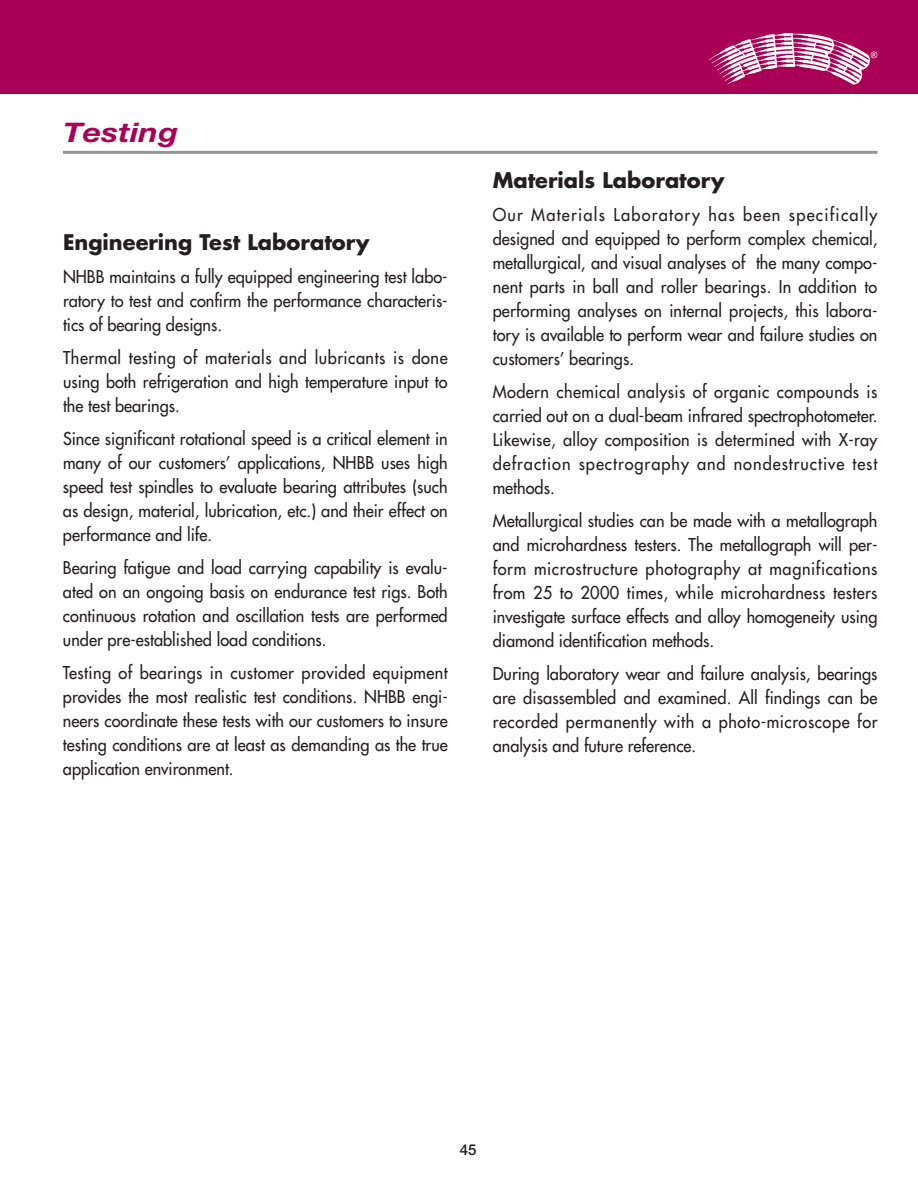
<style>
.page{position:relative;width:918px;height:1188px;background:#fff}
.page>*{position:absolute;margin:0;border:0;box-sizing:border-box;transform-origin:0 0}
.t1{font:italic 700 27px "Helvetica Neue";color:#a90156;scale:1.2 1}
.t2{font:700 21px "Futura";color:#231f20}
.t3{font:17.25px/24px "Futura";color:#231f20;text-align:justify;scale:.95 1}
.t4{font:500 15px "Helvetica Neue";color:#231f20}
</style>
<div class="page">
<div style="left:0;top:0;width:918px;height:94px;background:#a90156"></div>
<img style="left:709px;top:33px;width:169px;height:52px">
<hr style="left:63px;top:151px;width:815px;height:3px;background:#939598">
<h1 class="t1" style="left:63px;top:123px;width:97px">Testing</h1>
<p class="t2" style="left:63px;top:233px;width:308px">Engineering Test Laboratory</p>
<p class="t3" style="left:63px;top:266px;width:407px">NHBB maintains a fully equipped engineering test labo&shy;ratory to test and confirm the performance characteris&shy;tics of bearing designs.</p>
<p class="t3" style="left:63px;top:347px;width:407px">Thermal testing of materials and lubricants is done using both refrigeration and high temperature input to the test bearings.</p>
<p class="t3" style="left:63px;top:428px;width:407px">Since significant rotational speed is a critical element in many of our customers’ applications, NHBB uses high speed test spindles to evaluate bearing attributes (such as design, material, lubrication, etc.) and their effect on performance and life.</p>
<p class="t3" style="left:63px;top:557px;width:407px">Bearing fatigue and load carrying capability is evalu&shy;ated on an ongoing basis on endurance test rigs. Both continuous rotation and oscillation tests are performed under pre-established load conditions.</p>
<p class="t3" style="left:63px;top:662px;width:407px">Testing of bearings in customer provided equipment provides the most realistic test conditions. NHBB engi&shy;neers coordinate these tests with our customers to insure testing conditions are at least as demanding as the true application environment.</p>
<p class="t2" style="left:493px;top:171px;width:233px">Materials Laboratory</p>
<p class="t3" style="left:493px;top:204px;width:407px">Our Materials Laboratory has been specifically designed and equipped to perform complex chemical, metallurgical, and visual analyses of the many compo&shy;nent parts in ball and roller bearings. In addition to performing analyses on internal projects, this labora&shy;tory is available to perform wear and failure studies on customers’ bearings.</p>
<p class="t3" style="left:493px;top:381px;width:407px">Modern chemical analysis of organic compounds is carried out on a dual-beam infrared spectrophotometer.<br>Likewise, alloy composition is determined with X-ray defraction spectrography and nondestructive test methods.</p>
<p class="t3" style="left:493px;top:510px;width:407px">Metallurgical studies can be made with a metallograph and microhardness testers. The metallograph will per&shy;form microstructure photography at magnifications from 25 to 2000 times, while microhardness testers investigate surface effects and alloy homogeneity using diamond identification methods.</p>
<p class="t3" style="left:493px;top:663px;width:407px">During laboratory wear and failure analysis, bearings are disassembled and examined. All findings can be recorded permanently with a photo-microscope for analysis and future reference.</p>
<p class="t4" style="left:460px;top:1144px;width:18px">45</p>
</div>
